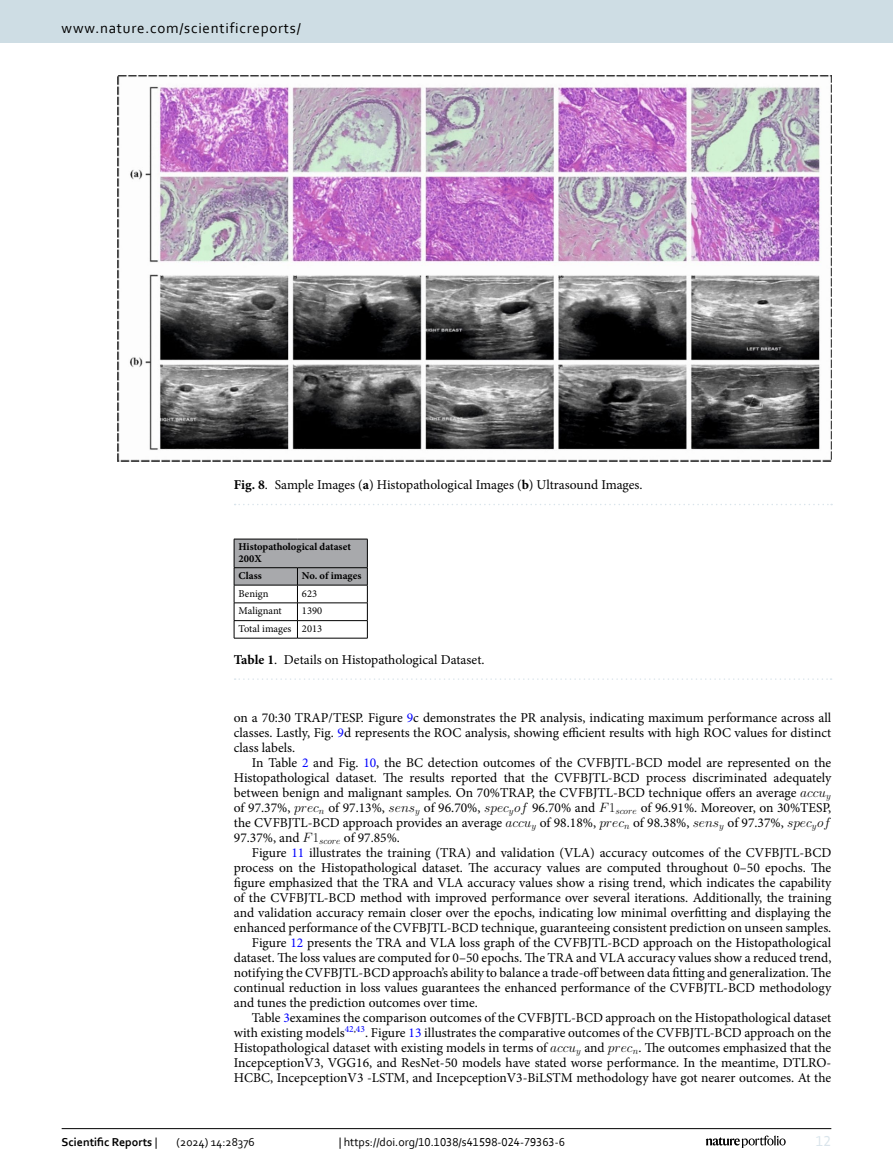
<style>
.page{position:relative;width:893px;height:1174px;background:#fff}
.page>*{position:absolute;margin:0;border:0;box-sizing:border-box;transform-origin:0 0}
.t1{font:15px "Corbel";letter-spacing:.05em;color:#000}
.t2{font:15px "Corbel";color:#d9e4eb}
.Body_Text_Indent{font:13.5px/15px "Minion Pro";color:#000;text-align:justify}
.Figure_Caption{font:13.5px "Minion Pro";letter-spacing:-.005em;color:#000}
.Table_Caption{font:13.5px "Minion Pro";color:#000}
.t3{font:12px "Corbel";color:#000}
.t4{font:700 12px "Corbel";color:#000}
.Table_Head{font:700 10.5px/11.2px "Minion Pro";color:#000}
.Table_Body{font:10.5px "Minion Pro";color:#000}
.t5{font:9.45px "CMMI12";color:#000}
.s1{font-weight:700}
.s2{color:#00f}
.s3{font-family:"CMMI12"}
.s4{font-weight:400}
</style>
<div class="page">
<svg style="left:234px;top:539px;width:134px;height:99px"></svg>
<hr style="left:297px;top:638px;width:71px;height:1px;background:#000">
<hr style="left:234px;top:638px;width:63px;height:1px;background:#000">
<svg style="left:235px;top:678px;width:597px;height:2px"></svg>
<img style="left:118px;top:76px;width:713px;height:385px">
<svg style="left:235px;top:504px;width:597px;height:1px"></svg>
<hr style="left:62px;top:1128px;width:769px;height:1px;background:#000">
<svg style="left:706px;top:1135px;width:80px;height:12px"></svg>
<div style="left:0;top:0;width:893px;height:43px;background:#cedde4"></div>
<p class="t1" style="left:62px;top:18px;width:241px">www.nature.com/scientificreports/</p>
<p class="Figure_Caption" style="left:234px;top:476px;width:410px"><span class="s1">Fig. 8</span>. Sample Images (<span class="s1">a</span>) Histopathological Images (<span class="s1">b</span>) Ultrasound Images.</p>
<p class="Table_Head" style="left:239px;top:541px;width:114px">Histopathological dataset<br>200X</p>
<p class="Table_Head" style="left:239px;top:570px;width:25px">Class</p>
<p class="Table_Head" style="left:302px;top:570px;width:61px">No. of images</p>
<p class="Table_Body" style="left:239px;top:586px;width:32px">Benign</p>
<p class="Table_Body" style="left:302px;top:586px;width:17px">623</p>
<p class="Table_Body" style="left:239px;top:604px;width:45px">Malignant</p>
<p class="Table_Body" style="left:302px;top:604px;width:22px">1390</p>
<p class="Table_Body" style="left:239px;top:621px;width:54px">Total images</p>
<p class="Table_Body" style="left:302px;top:621px;width:22px">2013</p>
<p class="Table_Caption" style="left:234px;top:650px;width:252px"><span class="s1">Table 1</span>. Details on Histopathological Dataset.</p>
<p class="Body_Text_Indent" style="left:234px;top:710px;width:599px">on a 70:30 TRAP/TESP. Figure <span class="s2">9</span>c demonstrates the PR analysis, indicating maximum performance across all classes. Lastly, Fig. <span class="s2">9</span>d represents the ROC analysis, showing efficient results with high ROC values for distinct class labels.</p>
<p class="Body_Text_Indent" style="left:234px;top:755px;width:599px;text-indent:18px">In Table <span class="s2">2</span> and Fig. <span class="s2">10</span>, the BC detection outcomes of the CVFBJTL-BCD model are represented on the Histopathological dataset. The results reported that the CVFBJTL-BCD process discriminated adequately between benign and malignant samples. On 70%TRAP, the CVFBJTL-BCD technique offers an average <span class="s3">accu</span><sub>y </sub>of 97.37%, <span class="s3">prec</span><sub>n</sub> of 97.13%, <span class="s3">sens</span><sub>y</sub> of 96.70%, <span class="s3">spec</span><sub>y</sub><span class="s3">of</span> 96.70% and</p>
<p class="Body_Text_Indent" style="left:234px;top:800px;width:599px;text-indent:407px">of 96.91%. Moreover, on 30%TESP, the CVFBJTL-BCD approach provides an average <span class="s3">accu</span><sub>y</sub> of 98.18%, <span class="s3">prec</span><sub>n</sub> of 98.38%, <span class="s3">sens</span><sub>y</sub> of 97.37%, <span class="s3">spec</span><sub>y</sub><span class="s3">of </span>97.37%, and</p>
<p class="t5" style="left:599px;top:806px;width:39px"><sup>F</sup><sup>1</sup>score</p>
<p class="t5" style="left:303px;top:836px;width:39px"><sup>F</sup><sup>1</sup>score</p>
<p class="Body_Text_Indent" style="left:344px;top:830px;width:58px">of 97.85%.</p>
<p class="Body_Text_Indent" style="left:234px;top:845px;width:599px;text-indent:18px">Figure <span class="s2">11</span> illustrates the training (TRA) and validation (VLA) accuracy outcomes of the CVFBJTL-BCD process on the Histopathological dataset. The accuracy values are computed throughout 0–50 epochs. The figure emphasized that the TRA and VLA accuracy values show a rising trend, which indicates the capability of the CVFBJTL-BCD method with improved performance over several iterations. Additionally, the training and validation accuracy remain closer over the epochs, indicating low minimal overfitting and displaying the enhanced performance of the CVFBJTL-BCD technique, guaranteeing consistent prediction on unseen samples.</p>
<p class="Body_Text_Indent" style="left:234px;top:935px;width:599px;text-indent:18px">Figure <span class="s2">12</span> presents the TRA and VLA loss graph of the CVFBJTL-BCD approach on the Histopathological dataset. The loss values are computed for 0–50 epochs. The TRA and VLA accuracy values show a reduced trend, notifying the CVFBJTL-BCD approach’s ability to balance a trade-off between data fitting and generalization. The continual reduction in loss values guarantees the enhanced performance of the CVFBJTL-BCD methodology and tunes the prediction outcomes over time.</p>
<p class="Body_Text_Indent" style="left:234px;top:1010px;width:599px;text-indent:18px">Table <span class="s2">3</span>examines the comparison outcomes of the CVFBJTL-BCD approach on the Histopathological dataset with existing models<sup>42</sup><sup>,</sup><sup>43</sup>. Figure <span class="s2">13</span> illustrates the comparative outcomes of the CVFBJTL-BCD approach on the Histopathological dataset with existing models in terms of <span class="s3">accu</span><sub>y</sub> and <span class="s3">prec</span><sub>n</sub>. The outcomes emphasized that the IncepceptionV3, VGG16, and ResNet-50 models have stated worse performance. In the meantime, DTLRO-HCBC, IncepceptionV3 -LSTM, and IncepceptionV3-BiLSTM methodology have got nearer outcomes. At the</p>
<p class="t4" style="left:62px;top:1134px;width:97px">Scientific Reports <span class="s4">|</span></p>
<p class="t3" style="left:177px;top:1134px;width:80px">(2024) 14:28376</p>
<p class="t3" style="left:339px;top:1134px;width:228px">| https://doi.org/10.1038/s41598-024-79363-6</p>
<p class="t2" style="left:816px;top:1132px;width:17px">12</p>
</div>
